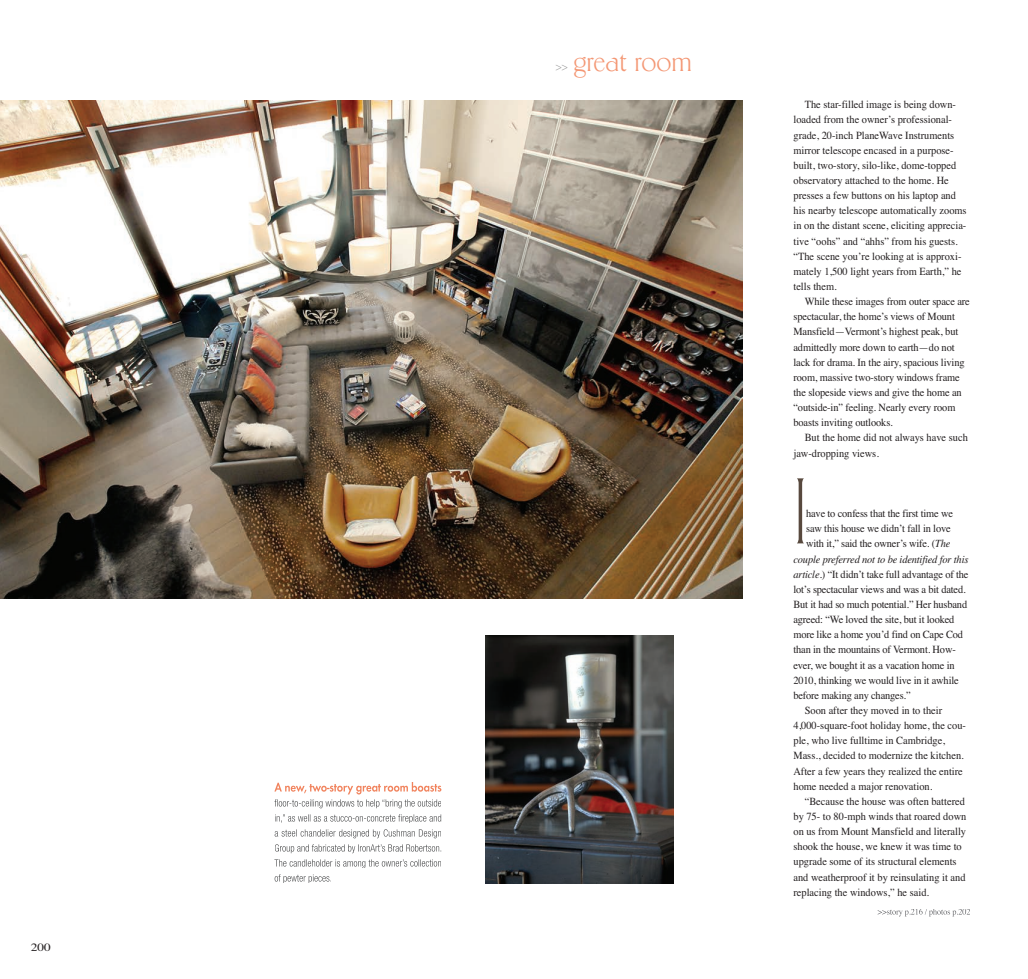
<style>
.page{position:relative;width:1028px;height:979px;background:#fff}
.page>*{position:absolute;margin:0;border:0;box-sizing:border-box;transform-origin:0 0}
.t1{font:97.5px "Carlton Let Plain";color:#58493e;scale:.75 1}
.t2{font:38.75px "Carlton Let Plain";color:#f49774;scale:.95 1}
.t3{font:11.25px "Times";color:#231f20;scale:1.2 1}
.t4{font:300 11.25px "Avenir";color:#959595;scale:.95 1}
.t5{font:11px/15.1px "Times";color:#231f20;scale:.95 1}
.t6{font:italic 11px "Times";letter-spacing:-.015em;color:#231f20;scale:.95 1}
.s1{font-style:italic}
</style>
<div class="page">
<svg style="left:274px;top:782px;width:113px;height:26px"></svg>
<svg style="left:275px;top:814px;width:58px;height:9px"></svg>
<svg style="left:274px;top:829px;width:54px;height:7px"></svg>
<svg style="left:275px;top:844px;width:55px;height:9px"></svg>
<svg style="left:274px;top:859px;width:65px;height:7px"></svg>
<svg style="left:274px;top:874px;width:57px;height:9px"></svg>
<svg style="left:877px;top:909px;width:45px;height:7px"></svg>
<img style="left:0;top:100px;width:743px;height:498px">
<img style="left:485px;top:635px;width:188px;height:248px">
<p class="t3" style="left:31px;top:940px;width:18px">200</p>
<p class="t4" style="left:555px;top:61px;width:15px">&gt;&gt;</p>
<h2 class="t2" style="left:573px;top:35px;width:126px">great room</h2>
<p class="t5" style="left:793px;top:97px;width:184px;text-indent:11px">The star-filled image is being down&shy;loaded from the owner’s professional&shy;grade, 20-inch PlaneWave Instruments mirror telescope encased in a purpose&shy;built, two-story, silo-like, dome-topped observatory attached to the home. He presses a few buttons on his laptop and his nearby telescope automatically zooms in on the distant scene, eliciting apprecia&shy;tive “oohs” and “ahhs” from his guests. “The scene you’re looking at is approxi&shy;mately 1,500 light years from Earth,” he tells them.</p>
<p class="t5" style="left:793px;top:294px;width:187px;text-indent:11px">While these images from outer space are spectacular, the home’s views of Mount Mansfield—Vermont’s highest peak, but admittedly more down to earth—do not lack for drama. In the airy, spacious living room, massive two-story windows frame the slopeside views and give the home an “outside-in” feeling. Nearly every room boasts inviting outlooks.</p>
<p class="t5" style="left:793px;top:430px;width:185px;text-indent:11px">But the home did not always have such jaw-dropping views.</p>
<h1 class="t1" style="left:793px;top:453px;width:20px">I</h1>
<p class="t5" style="left:806px;top:506px;width:156px">have to confess that the first time we</p>
<p class="t5" style="left:806px;top:521px;width:154px">saw this house we didn’t fall in love</p>
<p class="t5" style="left:806px;top:536px;width:153px">with it,” said the owner’s wife. (<span class="s1">The</span></p>
<p class="t6" style="left:793px;top:552px;width:186px">couple preferred not to be identified for this</p>
<p class="t5" style="left:793px;top:566px;width:186px"><span class="s1">article.</span>) “It didn’t take full advantage of the</p>
<p class="t5" style="left:793px;top:581px;width:183px">lot’s spectacular views and was a bit dated.</p>
<p class="t5" style="left:793px;top:596px;width:184px">But it had so much potential.” Her husband</p>
<p class="t5" style="left:793px;top:612px;width:171px">agreed: “We loved the site, but it looked</p>
<p class="t5" style="left:793px;top:627px;width:180px">more like a home you’d find on Cape Cod</p>
<p class="t5" style="left:793px;top:642px;width:172px">than in the mountains of Vermont. How-</p>
<p class="t5" style="left:793px;top:657px;width:171px">ever, we bought it as a vacation home in</p>
<p class="t5" style="left:793px;top:672px;width:175px">2010, thinking we would live in it awhile</p>
<p class="t5" style="left:793px;top:687px;width:125px">before making any changes.”</p>
<p class="t5" style="left:804px;top:702px;width:146px">Soon after they moved in to their</p>
<p class="t5" style="left:793px;top:718px;width:183px">4,000-square-foot holiday home, the cou-</p>
<p class="t5" style="left:793px;top:733px;width:161px">ple, who live fulltime in Cambridge,</p>
<p class="t5" style="left:793px;top:748px;width:181px">Mass., decided to modernize the kitchen.</p>
<p class="t5" style="left:793px;top:763px;width:180px">After a few years they realized the entire</p>
<p class="t5" style="left:793px;top:778px;width:148px">home needed a major renovation.</p>
<p class="t5" style="left:804px;top:793px;width:170px">“Because the house was often battered</p>
<p class="t5" style="left:793px;top:808px;width:183px">by 75- to 80-mph winds that roared down</p>
<p class="t5" style="left:793px;top:824px;width:183px">on us from Mount Mansfield and literally</p>
<p class="t5" style="left:793px;top:839px;width:179px">shook the house, we knew it was time to</p>
<p class="t5" style="left:793px;top:854px;width:173px">upgrade some of its structural elements</p>
<p class="t5" style="left:793px;top:869px;width:183px">and weatherproof it by reinsulating it and</p>
<p class="t5" style="left:793px;top:884px;width:144px">replacing the windows,” he said.</p>
</div>
